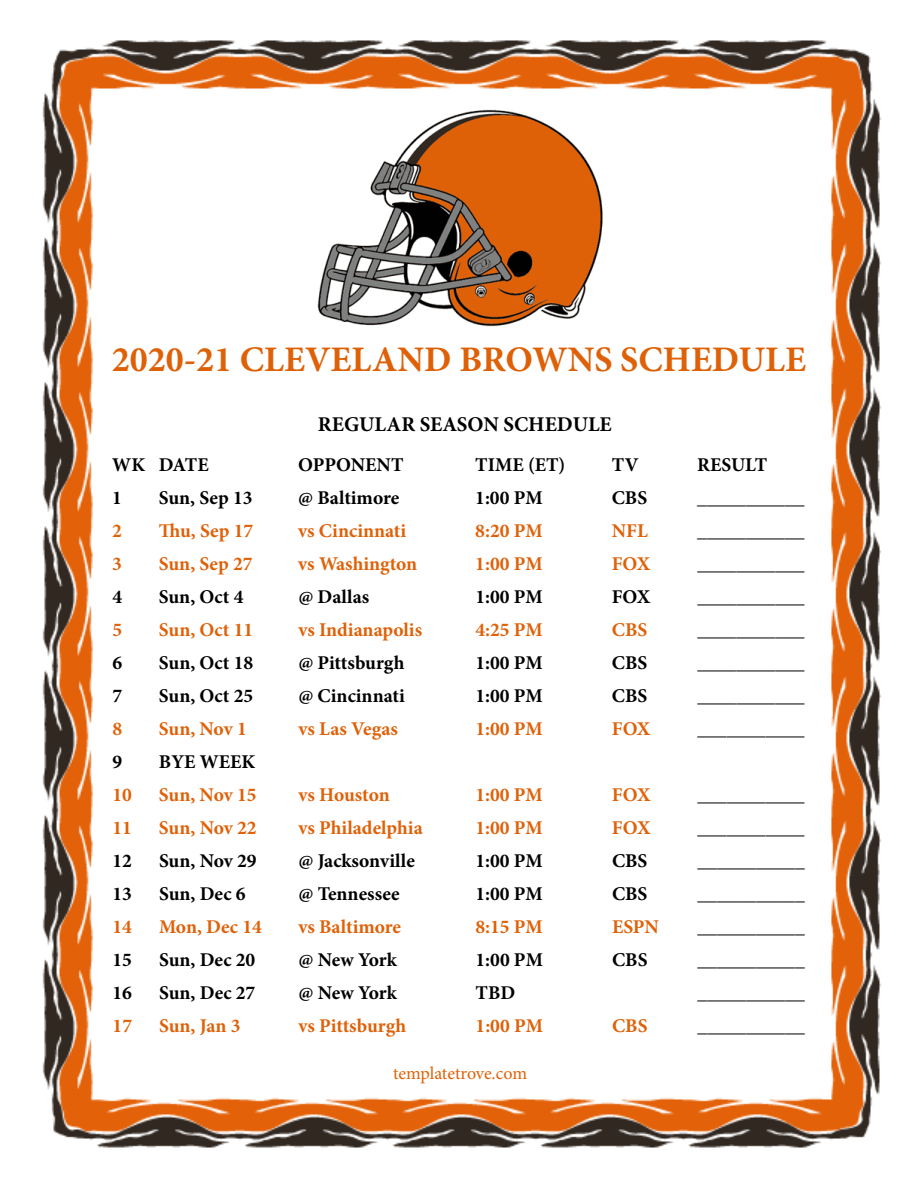
<style>
.page{position:relative;width:918px;height:1188px;background:#fff}
.page>*{position:absolute;margin:0;border:0;box-sizing:border-box;transform-origin:0 0}
.t1{font:700 36px "Minion Pro";color:#de6108}
.t2{font:700 21px "Minion Pro";color:#000}
.t3{font:700 19.5px "Minion Pro";color:#000}
.t4{font:700 19.5px "Minion Pro";color:#df6108}
.t5{font:18px "Minion Pro";letter-spacing:-.005em;color:#df6108}
</style>
<div class="page">
<img style="left:42px;top:40px;width:839px;height:1108px">
<img style="left:310px;top:103px;width:300px;height:231px">
<h1 class="t1" style="left:112px;top:335px;width:696px">2020-21 CLEVELAND BROWNS SCHEDULE</h1>
<p class="t2" style="left:318px;top:409px;width:295px">REGULAR SEASON SCHEDULE</p>
<p class="t3" style="left:112px;top:452px;width:98px">WK DATE</p>
<p class="t3" style="left:298px;top:452px;width:107px">OPPONENT</p>
<p class="t3" style="left:475px;top:452px;width:92px">TIME (ET)</p>
<p class="t3" style="left:612px;top:452px;width:28px">TV</p>
<p class="t3" style="left:697px;top:452px;width:71px">RESULT</p>
<p class="t3" style="left:112px;top:485px;width:11px">1</p>
<p class="t3" style="left:159px;top:485px;width:95px">Sun, Sep 13</p>
<p class="t3" style="left:298px;top:485px;width:103px">@ Baltimore</p>
<p class="t3" style="left:475px;top:485px;width:69px">1:00 PM</p>
<p class="t3" style="left:612px;top:485px;width:37px">CBS</p>
<p class="t3" style="left:697px;top:485px;width:109px">___________</p>
<p class="t4" style="left:112px;top:518px;width:11px">2</p>
<p class="t4" style="left:159px;top:518px;width:96px">Thu, Sep 17</p>
<p class="t4" style="left:298px;top:518px;width:109px">vs Cincinnati</p>
<p class="t4" style="left:475px;top:518px;width:69px">8:20 PM</p>
<p class="t4" style="left:612px;top:518px;width:37px">NFL</p>
<p class="t3" style="left:697px;top:518px;width:109px">___________</p>
<p class="t4" style="left:112px;top:551px;width:11px">3</p>
<p class="t4" style="left:159px;top:551px;width:95px">Sun, Sep 27</p>
<p class="t4" style="left:298px;top:551px;width:120px">vs Washington</p>
<p class="t4" style="left:475px;top:551px;width:69px">1:00 PM</p>
<p class="t4" style="left:612px;top:551px;width:40px">FOX</p>
<p class="t3" style="left:697px;top:551px;width:109px">___________</p>
<p class="t3" style="left:112px;top:584px;width:11px">4</p>
<p class="t3" style="left:159px;top:584px;width:86px">Sun, Oct 4</p>
<p class="t3" style="left:298px;top:584px;width:72px">@ Dallas</p>
<p class="t3" style="left:475px;top:584px;width:69px">1:00 PM</p>
<p class="t3" style="left:612px;top:584px;width:40px">FOX</p>
<p class="t3" style="left:697px;top:584px;width:109px">___________</p>
<p class="t4" style="left:112px;top:616px;width:11px">5</p>
<p class="t4" style="left:159px;top:616px;width:96px">Sun, Oct 11</p>
<p class="t4" style="left:298px;top:616px;width:125px">vs Indianapolis</p>
<p class="t4" style="left:475px;top:616px;width:69px">4:25 PM</p>
<p class="t4" style="left:612px;top:616px;width:37px">CBS</p>
<p class="t3" style="left:697px;top:616px;width:109px">___________</p>
<p class="t3" style="left:112px;top:649px;width:11px">6</p>
<p class="t3" style="left:159px;top:649px;width:96px">Sun, Oct 18</p>
<p class="t3" style="left:298px;top:649px;width:108px">@ Pittsburgh</p>
<p class="t3" style="left:475px;top:649px;width:69px">1:00 PM</p>
<p class="t3" style="left:612px;top:649px;width:37px">CBS</p>
<p class="t3" style="left:697px;top:649px;width:109px">___________</p>
<p class="t3" style="left:112px;top:682px;width:11px">7</p>
<p class="t3" style="left:159px;top:682px;width:96px">Sun, Oct 25</p>
<p class="t3" style="left:298px;top:682px;width:108px">@ Cincinnati</p>
<p class="t3" style="left:475px;top:682px;width:69px">1:00 PM</p>
<p class="t3" style="left:612px;top:682px;width:37px">CBS</p>
<p class="t3" style="left:697px;top:682px;width:109px">___________</p>
<p class="t4" style="left:112px;top:715px;width:11px">8</p>
<p class="t4" style="left:159px;top:715px;width:89px">Sun, Nov 1</p>
<p class="t4" style="left:298px;top:715px;width:101px">vs Las Vegas</p>
<p class="t4" style="left:475px;top:715px;width:69px">1:00 PM</p>
<p class="t4" style="left:612px;top:715px;width:40px">FOX</p>
<p class="t3" style="left:697px;top:715px;width:109px">___________</p>
<p class="t3" style="left:112px;top:748px;width:11px">9</p>
<p class="t3" style="left:159px;top:748px;width:98px">BYE WEEK</p>
<p class="t4" style="left:112px;top:781px;width:21px">10</p>
<p class="t4" style="left:159px;top:781px;width:99px">Sun, Nov 15</p>
<p class="t4" style="left:298px;top:781px;width:93px">vs Houston</p>
<p class="t4" style="left:475px;top:781px;width:69px">1:00 PM</p>
<p class="t4" style="left:612px;top:781px;width:40px">FOX</p>
<p class="t3" style="left:697px;top:781px;width:109px">___________</p>
<p class="t4" style="left:112px;top:814px;width:21px">11</p>
<p class="t4" style="left:159px;top:814px;width:99px">Sun, Nov 22</p>
<p class="t4" style="left:298px;top:814px;width:126px">vs Philadelphia</p>
<p class="t4" style="left:475px;top:814px;width:69px">1:00 PM</p>
<p class="t4" style="left:612px;top:814px;width:40px">FOX</p>
<p class="t3" style="left:697px;top:814px;width:109px">___________</p>
<p class="t3" style="left:112px;top:847px;width:21px">12</p>
<p class="t3" style="left:159px;top:847px;width:99px">Sun, Nov 29</p>
<p class="t3" style="left:299px;top:847px;width:118px">@ Jacksonville</p>
<p class="t3" style="left:476px;top:847px;width:69px">1:00 PM</p>
<p class="t3" style="left:612px;top:847px;width:37px">CBS</p>
<p class="t3" style="left:698px;top:847px;width:109px">___________</p>
<p class="t3" style="left:113px;top:880px;width:21px">13</p>
<p class="t3" style="left:159px;top:880px;width:88px">Sun, Dec 6</p>
<p class="t3" style="left:299px;top:880px;width:103px">@ Tennessee</p>
<p class="t3" style="left:476px;top:880px;width:69px">1:00 PM</p>
<p class="t3" style="left:612px;top:880px;width:37px">CBS</p>
<p class="t3" style="left:698px;top:880px;width:109px">___________</p>
<p class="t4" style="left:113px;top:913px;width:21px">14</p>
<p class="t4" style="left:159px;top:913px;width:104px">Mon, Dec 14</p>
<p class="t4" style="left:299px;top:913px;width:104px">vs Baltimore</p>
<p class="t4" style="left:476px;top:913px;width:69px">8:15 PM</p>
<p class="t4" style="left:612px;top:913px;width:48px">ESPN</p>
<p class="t3" style="left:698px;top:913px;width:109px">___________</p>
<p class="t3" style="left:113px;top:946px;width:21px">15</p>
<p class="t3" style="left:159px;top:946px;width:98px">Sun, Dec 20</p>
<p class="t3" style="left:299px;top:946px;width:100px">@ New York</p>
<p class="t3" style="left:476px;top:946px;width:69px">1:00 PM</p>
<p class="t3" style="left:612px;top:946px;width:37px">CBS</p>
<p class="t3" style="left:698px;top:946px;width:109px">___________</p>
<p class="t3" style="left:113px;top:979px;width:21px">16</p>
<p class="t3" style="left:159px;top:979px;width:98px">Sun, Dec 27</p>
<p class="t3" style="left:299px;top:979px;width:100px">@ New York</p>
<p class="t3" style="left:476px;top:979px;width:41px">TBD</p>
<p class="t3" style="left:698px;top:979px;width:109px">___________</p>
<p class="t4" style="left:113px;top:1012px;width:21px">17</p>
<p class="t4" style="left:159px;top:1012px;width:83px">Sun, Jan 3</p>
<p class="t4" style="left:299px;top:1012px;width:109px">vs Pittsburgh</p>
<p class="t4" style="left:476px;top:1012px;width:69px">1:00 PM</p>
<p class="t4" style="left:612px;top:1012px;width:37px">CBS</p>
<p class="t3" style="left:698px;top:1012px;width:109px">___________</p>
<p class="t5" style="left:393px;top:1061px;width:136px">templatetrove.com</p>
</div>
